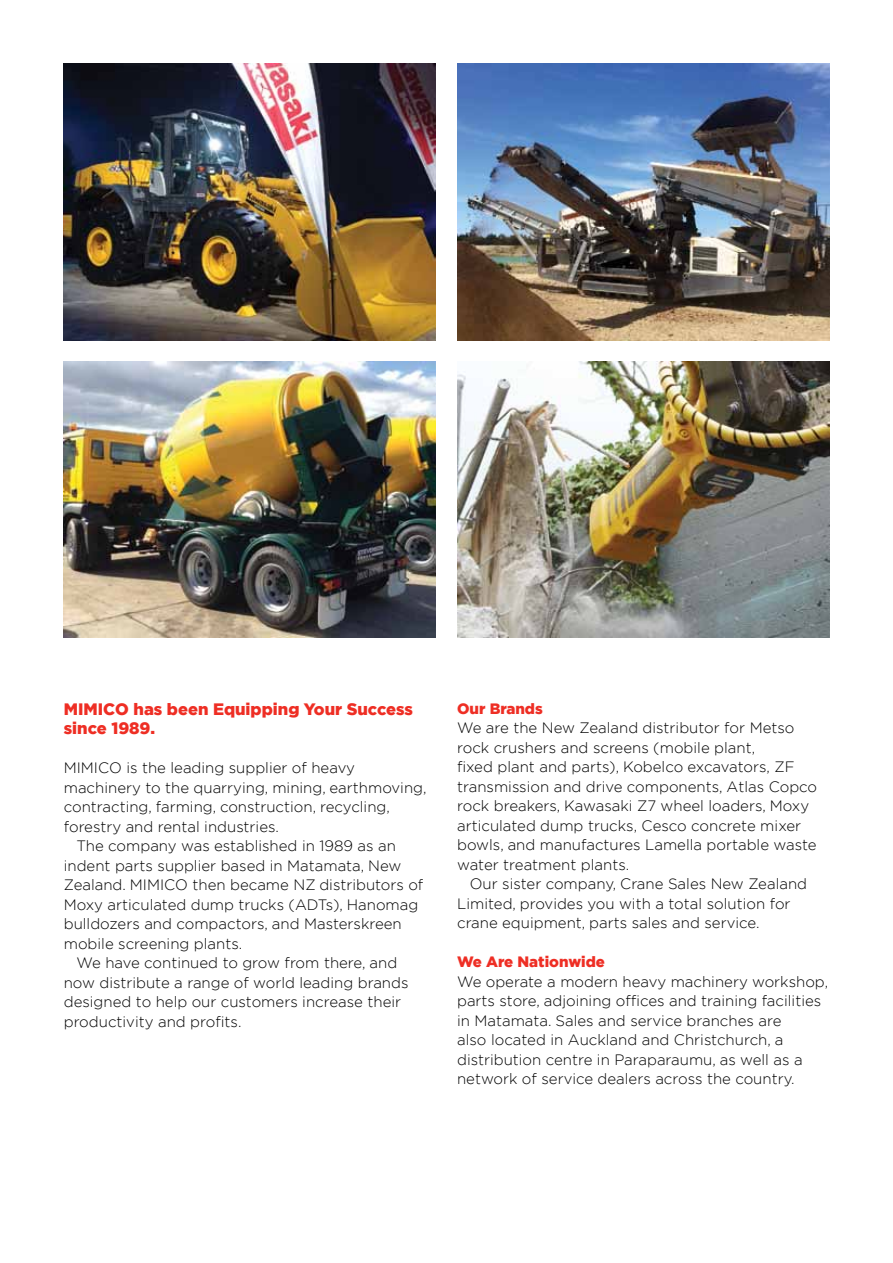
<style>
.page{position:relative;width:893px;height:1263px;background:#fff}
.page>*{position:absolute;margin:0;border:0;box-sizing:border-box;transform-origin:0 0}
.t1{font:900 16.5px/19.5px "Gotham";color:#ee2e24}
.t2{font:300 15px/19.5px "Gotham";color:#000}
.t3{font:900 15px "Gotham";color:#ee2e24}
</style>
<div class="page">
<img style="left:457px;top:361px;width:372px;height:277px">
<img style="left:64px;top:361px;width:372px;height:277px">
<img style="left:64px;top:64px;width:372px;height:276px">
<img style="left:457px;top:64px;width:372px;height:276px">
<p class="t1" style="left:64px;top:699px;width:351px">MIMICO has been Equipping Your Success since 1989.</p>
<p class="t2" style="left:64px;top:758px;width:293px">MIMICO is the leading supplier of heavy</p>
<p class="t2" style="left:64px;top:777px;width:364px">machinery to the quarrying, mining, earthmoving,</p>
<p class="t2" style="left:64px;top:797px;width:328px">contracting, farming, construction, recycling,</p>
<p class="t2" style="left:64px;top:816px;width:217px">forestry and rental industries.</p>
<p class="t2" style="left:77px;top:836px;width:321px">The company was established in 1989 as an</p>
<p class="t2" style="left:64px;top:855px;width:339px">indent parts supplier based in Matamata, New</p>
<p class="t2" style="left:64px;top:875px;width:361px">Zealand. MIMICO then became NZ distributors of</p>
<p class="t2" style="left:64px;top:894px;width:356px">Moxy articulated dump trucks (ADTs), Hanomag</p>
<p class="t2" style="left:64px;top:914px;width:339px">bulldozers and compactors, and Masterskreen</p>
<p class="t2" style="left:64px;top:933px;width:180px">mobile screening plants.</p>
<p class="t2" style="left:77px;top:953px;width:322px">We have continued to grow from there, and</p>
<p class="t2" style="left:64px;top:972px;width:346px">now distribute a range of world leading brands</p>
<p class="t2" style="left:64px;top:992px;width:339px">designed to help our customers increase their</p>
<p class="t2" style="left:64px;top:1011px;width:179px">productivity and profits.</p>
<p class="t3" style="left:457px;top:698px;width:87px">Our Brands</p>
<p class="t2" style="left:457px;top:718px;width:362px">We are the New Zealand distributor for Metso rock crushers and screens (mobile plant,<br>fixed plant and parts), Kobelco excavators, ZF transmission and drive components, Atlas Copco rock breakers, Kawasaki Z7 wheel loaders, Moxy articulated dump trucks, Cesco concrete mixer bowls, and manufactures Lamella portable waste water treatment plants.</p>
<p class="t2" style="left:457px;top:874px;width:351px;text-indent:13px">Our sister company, Crane Sales New Zealand<br>Limited, provides you with a total solution for crane equipment, parts sales and service.</p>
<p class="t3" style="left:457px;top:951px;width:149px">We Are Nationwide</p>
<p class="t2" style="left:457px;top:971px;width:373px">We operate a modern heavy machinery workshop, parts store, adjoining offices and training facilities in Matamata. Sales and service branches are<br>also located in Auckland and Christchurch, a distribution centre in Paraparaumu, as well as a network of service dealers across the country.</p>
</div>
